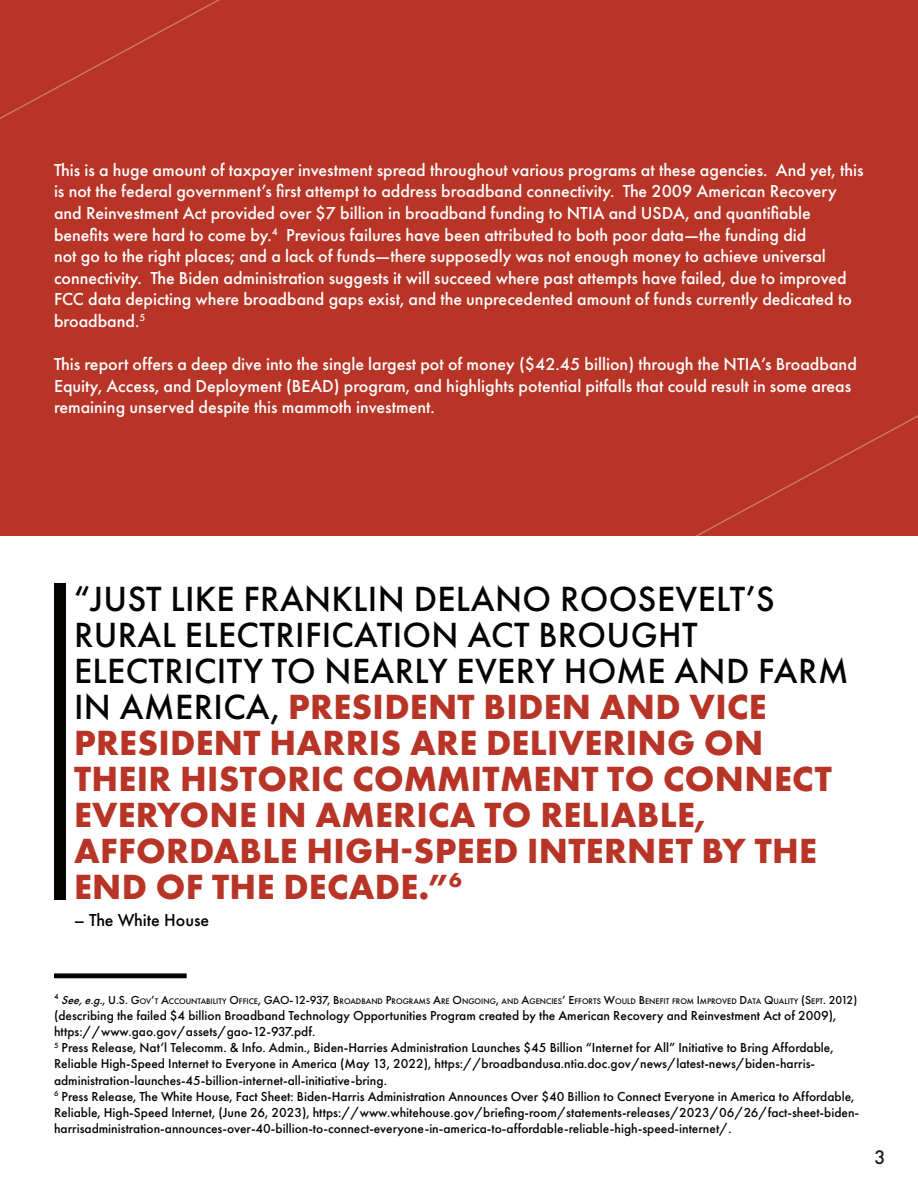
<style>
.page{position:relative;width:918px;height:1188px;background:#fff}
.page>*{position:absolute;margin:0;border:0;box-sizing:border-box;transform-origin:0 0}
.t1{font:700 36.3px/36px "Futura PT";letter-spacing:.01em;color:#b73426}
.t2{font:500 18px/21.6px "Futura PT";color:#fff}
.t3{font:500 18px "Futura PT";color:#040503}
.t4{font:500 18px "Futura";color:#231f20}
.t5{font:500 13.5px/16.2px "Futura PT";color:#040503}
.t6{font:500 8.4px "Futura PT";color:#040503}
.s1{font-weight:500;color:#040503}
.s2{font-style:italic;font-size:12px}
.s3{font-size:12px}
</style>
<div class="page">
<div style="left:0;top:0;width:918px;height:536px;background:#b73426"></div>
<svg style="left:695px;top:415px;width:223px;height:121px"></svg>
<div style="left:54px;top:583px;width:12px;height:317px;background:#040503"></div>
<svg style="left:0;top:0;width:220px;height:119px"></svg>
<svg style="left:54px;top:973px;width:133px;height:5px"></svg>
<p class="t2" style="left:54px;top:159px;width:811px">This is a huge amount of taxpayer investment spread throughout various programs at these agencies. And yet, this is not the federal government’s first attempt to address broadband connectivity. The 2009 American Recovery and Reinvestment Act provided over $7 billion in broadband funding to NTIA and USDA, and quantifiable benefits were hard to come by.<sup>4</sup> Previous failures have been attributed to both poor data—the funding did<br>not go to the right places; and a lack of funds—there supposedly was not enough money to achieve universal connectivity. The Biden administration suggests it will succeed where past attempts have failed, due to improved FCC data depicting where broadband gaps exist, and the unprecedented amount of funds currently dedicated to broadband.<sup>5</sup></p>
<p class="t2" style="left:54px;top:353px;width:804px">This report offers a deep dive into the single largest pot of money ($42.45 billion) through the NTIA’s Broadband<br>Equity, Access, and Deployment (BEAD) program, and highlights potential pitfalls that could result in some areas remaining unserved despite this mammoth investment.</p>
<p class="t1" style="left:74px;top:580px;width:776px"><span class="s1">“JUST LIKE FRANKLIN DELANO ROOSEVELT’S RURAL ELECTRIFICATION ACT BROUGHT ELECTRICITY TO NEARLY EVERY HOME AND FARM IN AMERICA,</span> PRESIDENT BIDEN AND VICE PRESIDENT HARRIS ARE DELIVERING ON THEIR HISTORIC COMMITMENT TO CONNECT EVERYONE IN AMERICA TO RELIABLE, AFFORDABLE HIGH-SPEED INTERNET BY THE END OF THE DECADE.”<sup>6</sup></p>
<p class="t3" style="left:74px;top:909px;width:137px">– The White House</p>
<p class="t6" style="left:54px;top:996px;width:805px"><sup>4</sup> <span class="s2">See,e.g.</span><span class="s3">,</span> <span class="s3">U.S. G</span>OV<span class="s3">’</span>T <span class="s3">A</span>CCOU NTABILITY <span class="s3">O</span>FFICE<span class="s3">, GAO-12-937, B</span> ROADBAND <span class="s3">P</span>ROGRAMS <span class="s3">A</span>RE <span class="s3">O</span>NGOING<span class="s3">,</span> AND <span class="s3">A</span>GENCIES<span class="s3">’ E</span> FFORTS <span class="s3">W</span>OU LD <span class="s3">B</span> ENEFIT FROM <span class="s3">I</span> MPROVED <span class="s3">D</span>ATA <span class="s3">Q</span>UALITY <span class="s3">(S</span>EPT<span class="s3">. 2012)</span></p>
<p class="t5" style="left:54px;top:1007px;width:784px">(describing the failed $4 billion Broadband Technology Opportunities Program created by the American Recovery and Reinvestment Act of 2009), https://www.gao.gov/assets/gao-12-937.pdf.</p>
<p class="t5" style="left:54px;top:1040px;width:781px"><sup>5</sup> Press Release, Nat’l Telecomm. &amp; Info. Admin., Biden-Harries Administration Launches $45 Billion “Internet for All” Initiative to Bring Affordable,<br>Reliable High-Speed Internet to Everyone in America (May 13, 2022), https://broadbandusa.ntia.doc.gov/news/latest-news/biden-harris&shy;administration-launches-45-billion-internet-all-initiative-bring.</p>
<p class="t5" style="left:54px;top:1088px;width:807px"><sup>6</sup> Press Release, The White House, Fact Sheet: Biden-Harris Administration Announces Over $40 Billion to Connect Everyone in America to Affordable,<br>Reliable, High-Speed Internet, (June 26, 2023), https://www.whitehouse.gov/briefing-room/statements-releases/2023/06/26/fact-sheet-biden&shy;harrisadministration-announces-over-40-billion-to-connect-everyone-in-america-to-affordable-reliable-high-speed-internet/.</p>
<p class="t4" style="left:874px;top:1145px;width:13px">3</p>
</div>
